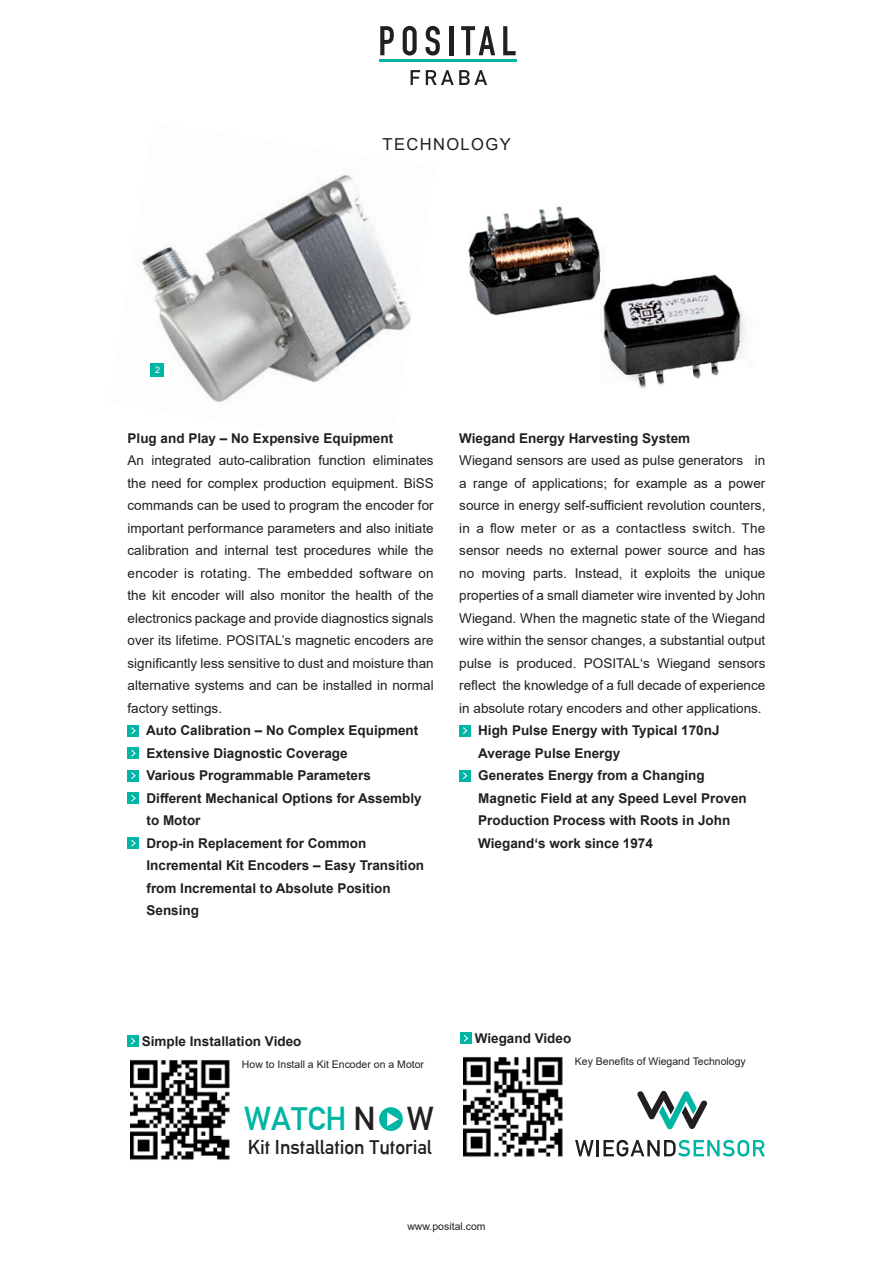
<style>
.page{position:relative;width:893px;height:1263px;background:#fff}
.page>*{position:absolute;margin:0;border:0;box-sizing:border-box;transform-origin:0 0}
.t1{font:32.4px "Alte DIN1451 Mittelschrift";color:#00b5a3}
.t2{font:19.65px "Alte DIN1451 Mittelschrift";color:#241f21}
.t3{font:16.5px "Arial";letter-spacing:.085em;color:#231f20}
.t4{font:13.5px/22.5px "Arial";color:#231f20;text-align:justify}
.t5{font:700 13.5px/22.5px "Arial";color:#231f20}
.t6{font:10.5px "Arial";color:#231f20}
.t7{font:9px "Arial";color:#fff}
.s1{color:#241f21}
</style>
<div class="page">
<svg style="left:411px;top:70px;width:9px;height:15px"></svg>
<svg style="left:426px;top:70px;width:61px;height:15px"></svg>
<svg style="left:380px;top:26px;width:14px;height:29px"></svg>
<svg style="left:403px;top:26px;width:14px;height:30px"></svg>
<svg style="left:425px;top:26px;width:15px;height:30px"></svg>
<hr style="left:449px;top:26px;width:4px;height:29px;background:#231f20">
<svg style="left:461px;top:26px;width:34px;height:29px"></svg>
<svg style="left:503px;top:26px;width:13px;height:29px"></svg>
<hr style="left:379px;top:60px;width:138px;height:2px;background:#00b5a4">
<img style="left:141px;top:174px;width:270px;height:229px">
<img style="left:468px;top:206px;width:133px;height:110px">
<img style="left:600px;top:272px;width:146px;height:116px">
<div style="left:151px;top:364px;width:13px;height:13px;background:#00b5a4"></div>
<div style="left:459px;top:725px;width:12px;height:11px;background:#00b5a4"></div>
<svg style="left:463px;top:727px;width:5px;height:7px"></svg>
<div style="left:459px;top:770px;width:12px;height:11px;background:#00b5a4"></div>
<svg style="left:463px;top:772px;width:5px;height:7px"></svg>
<div style="left:128px;top:725px;width:11px;height:11px;background:#00b5a4"></div>
<svg style="left:131px;top:727px;width:5px;height:7px"></svg>
<div style="left:128px;top:747px;width:11px;height:12px;background:#00b5a4"></div>
<svg style="left:131px;top:750px;width:5px;height:7px"></svg>
<div style="left:128px;top:770px;width:11px;height:11px;background:#00b5a4"></div>
<svg style="left:131px;top:772px;width:5px;height:7px"></svg>
<div style="left:128px;top:792px;width:11px;height:12px;background:#00b5a4"></div>
<svg style="left:131px;top:795px;width:5px;height:7px"></svg>
<div style="left:128px;top:837px;width:11px;height:12px;background:#00b5a4"></div>
<svg style="left:131px;top:840px;width:5px;height:7px"></svg>
<img style="left:130px;top:1059px;width:100px;height:101px">
<div style="left:127px;top:1035px;width:12px;height:12px;background:#00b5a4"></div>
<svg style="left:130px;top:1037px;width:6px;height:8px"></svg>
<img style="left:463px;top:1056px;width:100px;height:101px">
<div style="left:460px;top:1033px;width:12px;height:11px;background:#00b5a4"></div>
<svg style="left:464px;top:1035px;width:5px;height:7px"></svg>
<svg style="left:575px;top:1140px;width:190px;height:16px"></svg>
<svg style="left:637px;top:1091px;width:70px;height:39px"></svg>
<div style="left:379px;top:1107px;width:24px;height:24px;background:#00b5a3;border-radius:50%"></div>
<svg style="left:387px;top:1112px;width:12px;height:14px"></svg>
<p class="t7" style="left:155px;top:364px;width:6px">2</p>
<p class="t3" style="left:383px;top:133px;width:130px">TECHNOLOGY</p>
<p class="t5" style="left:128px;top:427px;width:267px">Plug and Play – No Expensive Equipment</p>
<p class="t4" style="left:128px;top:449px;width:308px">An integrated auto-calibration function eliminates the need for complex production equipment. BiSS commands can be used to program the encoder for important performance parameters and also initiate calibration and internal test procedures while the encoder is rotating. The embedded software on the kit encoder will also monitor the health of the electronics package and provide diagnostics signals over its lifetime. POSITAL’s magnetic encoders are significantly less sensitive to dust and moisture than alternative systems and can be installed in normal factory settings.</p>
<p class="t5" style="left:146px;top:719px;width:280px">Auto Calibration – No Complex Equipment<br>Extensive Diagnostic Coverage<br>Various Programmable Parameters<br>Different Mechanical Options for Assembly to Motor<br>Drop-in Replacement for Common<br>Incremental Kit Encoders – Easy Transition from Incremental to Absolute Position<br>Sensing</p>
<p class="t5" style="left:459px;top:427px;width:232px">Wiegand Energy Harvesting System</p>
<p class="t4" style="left:459px;top:449px;width:308px">Wiegand sensors are used as pulse generators in a range of applications; for example as a power source in energy self-sufficient revolution counters, in a flow meter or as a contactless switch. The sensor needs no external power source and has no moving parts. Instead, it exploits the unique properties of a small diameter wire invented by John Wiegand. When the magnetic state of the Wiegand wire within the sensor changes, a substantial output pulse is produced. POSITAL‘s Wiegand sensors reflect the knowledge of a full decade of experience in absolute rotary encoders and other applications.</p>
<p class="t5" style="left:478px;top:719px;width:270px">High Pulse Energy with Typical 170nJ<br>Average Pulse Energy<br>Generates Energy from a Changing<br>Magnetic Field at any Speed Level Proven<br>Production Process with Roots in John<br>Wiegand‘s work since 1974</p>
<p class="t5" style="left:142px;top:1030px;width:161px">Simple Installation Video</p>
<p class="t6" style="left:242px;top:1057px;width:184px">How to Install a Kit Encoder on a Motor</p>
<h1 class="t1" style="left:244px;top:1099px;width:191px">WATCH <span class="s1">N W</span></h1>
<h2 class="t2" style="left:248px;top:1135px;width:186px">Kit Installation Tutorial</h2>
<p class="t5" style="left:475px;top:1027px;width:98px">Wiegand Video</p>
<p class="t6" style="left:575px;top:1054px;width:172px">Key Benefits of Wiegand Technology</p>
<p class="t6" style="left:407px;top:1219px;width:80px">www.posital.com</p>
</div>
